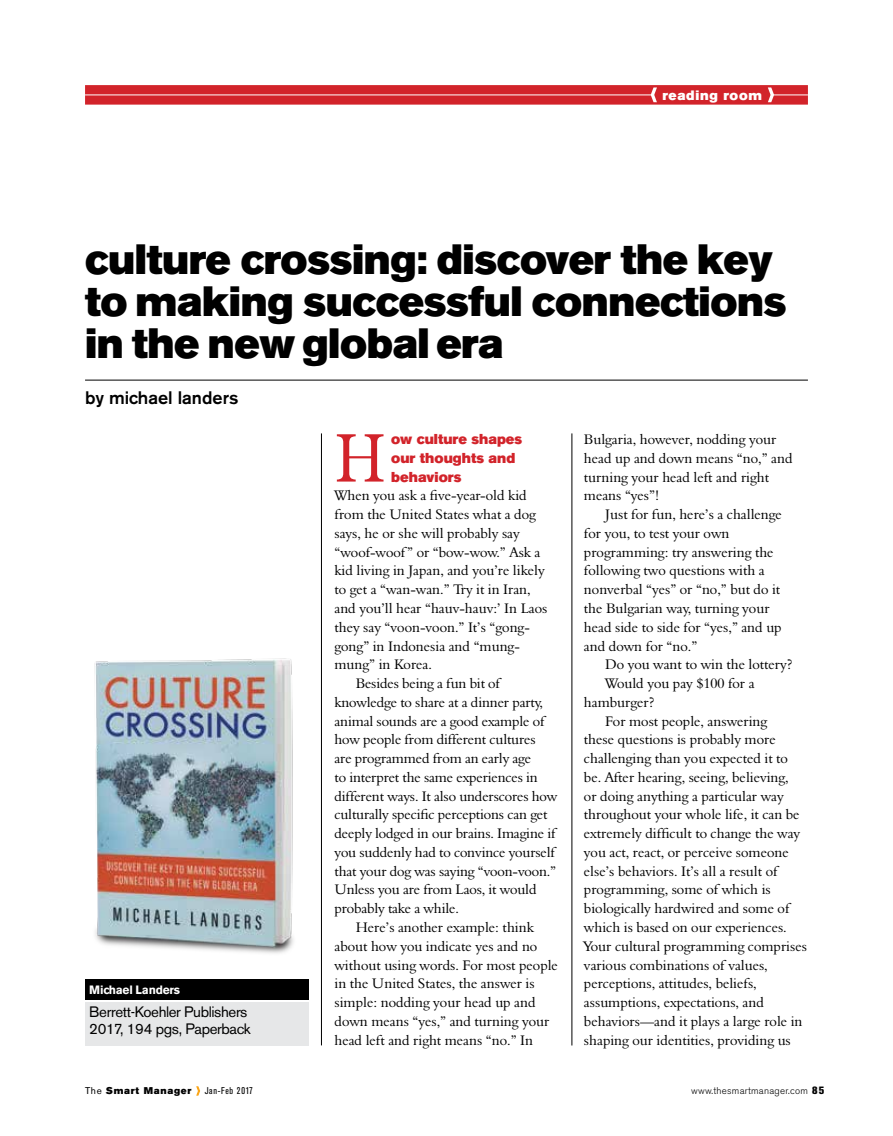
<style>
.page{position:relative;width:893px;height:1136px;background:#fff}
.page>*{position:absolute;margin:0;border:0;box-sizing:border-box;transform-origin:0 0}
.t1{font:300 66.75px "Aldine 721 BT";color:#d2232a;scale:.94 1}
.t2{font:42px/42px "Akzidenz Grotesk BE Super";letter-spacing:-.01em;color:#000}
.t3{font:500 18px "Akzidenz Grotesk BE";color:#000}
.t4{font:15px/16.5px "Akzidenz Grotesk BE";letter-spacing:-.025em;color:#000}
.t5{font:14.25px/18.8px "Aldine 401 BT Roman A";color:#000}
.t6{font:14.25px/18.8px "Akzidenz Grotesk BE Super";color:#d2232a}
.t7{font:13.5px "Akzidenz Grotesk BE Super";letter-spacing:.05em;color:#fff}
.t8{font:700 12px "Akzidenz Grotesk BE";letter-spacing:-.02em;color:#fff}
.t9{font:300 9.75px "Akzidenz Grotesk BE";letter-spacing:.025em;color:#000}
.t10{font:9.75px "Akzidenz Grotesk BE Super";letter-spacing:.075em;color:#000}
.t11{font:condensed 9.75px "Akzidenz Grotesk BE";letter-spacing:.075em;color:#000}
.s1{font-family:"Akzidenz Grotesk BE"}
.s2{font-weight:800;font-size:10.5px}
</style>
<div class="page">
<div style="left:85px;top:85px;width:723px;height:20px;background:#d2232a"></div>
<svg style="left:767px;top:87px;width:8px;height:16px"></svg>
<hr style="left:772px;top:95px;width:36px;height:1px;background:#fff">
<hr style="left:85px;top:95px;width:567px;height:1px;background:#fff">
<svg style="left:650px;top:87px;width:7px;height:16px"></svg>
<svg style="left:196px;top:1086px;width:4px;height:10px"></svg>
<hr style="left:572px;top:433px;width:1px;height:612px;background:#000">
<hr style="left:321px;top:433px;width:1px;height:612px;background:#000">
<hr style="left:85px;top:380px;width:723px;height:1px;background:#000">
<div style="left:85px;top:1001px;width:224px;height:44px;background:#e6e7e8"></div>
<div style="left:85px;top:978px;width:224px;height:21px;background:#000"></div>
<img style="left:94px;top:658px;width:200px;height:296px">
<p class="t7" style="left:662px;top:87px;width:101px">reading room</p>
<h2 class="t2" style="left:85px;top:238px;width:703px">culture crossing: discover the key to making successful connections in the new global era</h2>
<p class="t3" style="left:85px;top:386px;width:155px">by michael landers</p>
<p class="t8" style="left:89px;top:982px;width:92px">Michael Landers</p>
<p class="t4" style="left:89px;top:1003px;width:163px">Berrett-Koehler Publishers<br>2017, 194 pgs, Paperback</p>
<p class="t6" style="left:391px;top:430px;width:133px">ow culture shapes our thoughts and behaviors</p>
<p class="t5" style="left:334px;top:486px;width:194px">When you ask a five-year-old kid</p>
<p class="t5" style="left:334px;top:505px;width:203px">from the United States what a dog</p>
<p class="t5" style="left:334px;top:523px;width:187px">says, he or she will probably say</p>
<p class="t5" style="left:334px;top:542px;width:207px">“woof-woof ” or “bow-wow.” Ask a</p>
<p class="t5" style="left:334px;top:561px;width:212px">kid living in Japan, and you’re likely</p>
<p class="t5" style="left:334px;top:580px;width:198px">to get a “wan-wan.” Try it in Iran,</p>
<p class="t5" style="left:334px;top:598px;width:214px">and you’ll hear “hauv-hauv:’ In Laos</p>
<p class="t5" style="left:334px;top:617px;width:197px">they say “voon-voon.” It’s “gong-</p>
<p class="t5" style="left:334px;top:636px;width:187px">gong” in Indonesia and “mung-</p>
<p class="t5" style="left:334px;top:655px;width:99px">mung” in Korea.</p>
<p class="t5" style="left:356px;top:673px;width:146px">Besides being a fun bit of</p>
<p class="t5" style="left:334px;top:692px;width:210px">knowledge to share at a dinner party,</p>
<p class="t5" style="left:334px;top:711px;width:212px">animal sounds are a good example of</p>
<p class="t5" style="left:334px;top:730px;width:203px">how people from different cultures</p>
<p class="t5" style="left:334px;top:748px;width:198px">are programmed from an early age</p>
<p class="t5" style="left:334px;top:767px;width:205px">to interpret the same experiences in</p>
<p class="t5" style="left:334px;top:786px;width:224px">different ways. It also underscores how</p>
<p class="t5" style="left:334px;top:805px;width:214px">culturally specific perceptions can get</p>
<p class="t5" style="left:334px;top:823px;width:223px">deeply lodged in our brains. Imagine if</p>
<p class="t5" style="left:334px;top:842px;width:222px">you suddenly had to convince yourself</p>
<p class="t5" style="left:334px;top:861px;width:223px">that your dog was saying “voon-voon.”</p>
<p class="t5" style="left:334px;top:880px;width:204px">Unless you are from Laos, it would</p>
<p class="t5" style="left:334px;top:898px;width:126px">probably take a while.</p>
<p class="t5" style="left:356px;top:917px;width:180px">Here’s another example: think</p>
<p class="t5" style="left:334px;top:936px;width:204px">about how you indicate yes and no</p>
<p class="t5" style="left:334px;top:955px;width:225px">without using words. For most people</p>
<p class="t5" style="left:334px;top:973px;width:202px">in the United States, the answer is</p>
<p class="t5" style="left:334px;top:992px;width:203px">simple: nodding your head up and</p>
<p class="t5" style="left:334px;top:1011px;width:216px">down means “yes,” and turning your</p>
<p class="t5" style="left:334px;top:1030px;width:200px">head left and right means “no.” In</p>
<h1 class="t1" style="left:334px;top:417px;width:56px">H</h1>
<p class="t5" style="left:584px;top:429px;width:210px">Bulgaria, however, nodding your head up and down means “no,” and turning your head left and right means “yes”!</p>
<p class="t5" style="left:584px;top:504px;width:199px;text-indent:21px">Just for fun, here’s a challenge for you, to test your own programming: try answering the following two questions with a nonverbal “yes” or “no,” but do it the Bulgarian way, turning your head side to side for “yes,” and up and down for “no.”</p>
<p class="t5" style="left:605px;top:655px;width:189px">Do you want to win the lottery?</p>
<p class="t5" style="left:605px;top:673px;width:151px">Would you pay $100 for a</p>
<p class="t5" style="left:584px;top:692px;width:72px">hamburger?</p>
<p class="t5" style="left:605px;top:711px;width:164px">For most people, answering</p>
<p class="t5" style="left:584px;top:730px;width:193px">these questions is probably more</p>
<p class="t5" style="left:584px;top:748px;width:205px">challenging than you expected it to</p>
<p class="t5" style="left:584px;top:767px;width:206px">be. After hearing, seeing, believing,</p>
<p class="t5" style="left:584px;top:786px;width:201px">or doing anything a particular way</p>
<p class="t5" style="left:584px;top:805px;width:217px">throughout your whole life, it can be</p>
<p class="t5" style="left:584px;top:823px;width:218px">extremely difficult to change the way</p>
<p class="t5" style="left:584px;top:842px;width:206px">you act, react, or perceive someone</p>
<p class="t5" style="left:584px;top:861px;width:195px">else’s behaviors. It’s all a result of</p>
<p class="t5" style="left:584px;top:880px;width:188px">programming, some of which is</p>
<p class="t5" style="left:584px;top:898px;width:207px">biologically hardwired and some of</p>
<p class="t5" style="left:584px;top:917px;width:204px">which is based on our experiences.</p>
<p class="t5" style="left:584px;top:936px;width:225px">Your cultural programming comprises</p>
<p class="t5" style="left:584px;top:955px;width:185px">various combinations of values,</p>
<p class="t5" style="left:584px;top:973px;width:174px">perceptions, attitudes, beliefs,</p>
<p class="t5" style="left:584px;top:992px;width:182px">assumptions, expectations, and</p>
<p class="t5" style="left:584px;top:1011px;width:220px">behaviors—and it plays a large role in</p>
<p class="t5" style="left:584px;top:1030px;width:208px">shaping our identities, providing us</p>
<p class="t10" style="left:85px;top:1084px;width:108px"><span class="s1">The</span> Smart Manager</p>
<p class="t11" style="left:205px;top:1085px;width:50px">Jan-Feb 2017</p>
<p class="t9" style="left:691px;top:1084px;width:134px">www.thesmartmanager.com <span class="s2">85</span></p>
</div>
